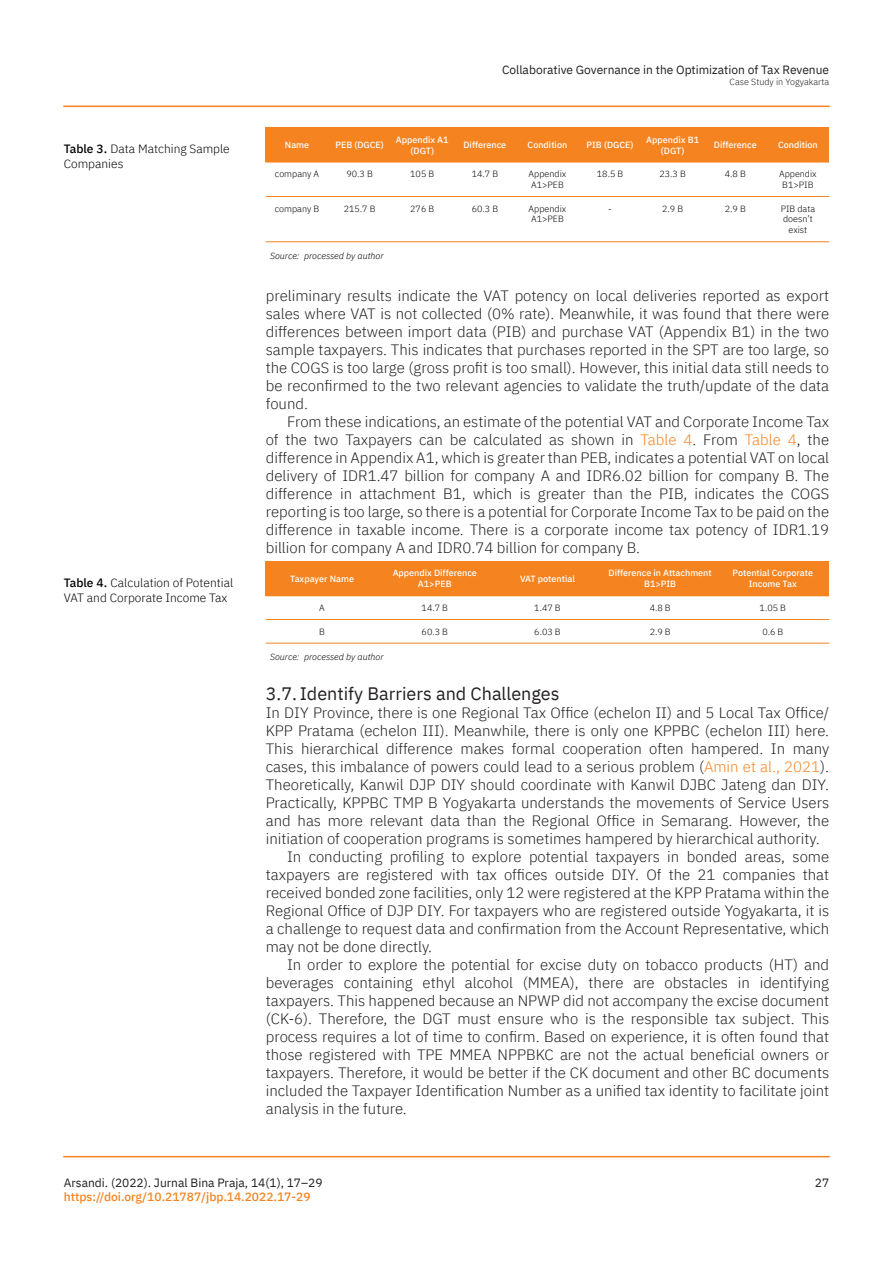
<style>
.page{position:relative;width:893px;height:1263px;background:#fff}
.page>*{position:absolute;margin:0;border:0;box-sizing:border-box;transform-origin:0 0}
.t1{font:18px "IBM Plex Sans";color:#231f20}
.t2{font:300 15px/18px "IBM Plex Sans";color:#231f20;text-align:justify}
.t3{font:12px "IBM Plex Sans";color:#231f20}
.t4{font:300 12px/14.4px "IBM Plex Sans";color:#000}
.t5{font:500 12px "IBM Plex Sans";color:#f5831f}
.t6{font:500 9px/10.8px "IBM Plex Sans";color:#fff;text-align:center}
.t7{font:300 9px/10.8px "IBM Plex Sans";color:#000}
.t8{font:italic 300 9px "IBM Plex Sans";color:#000}
.t9{font:300 9px "IBM Plex Sans";color:#231f20}
.s1{font-weight:500}
.s2{color:#f5831f}
</style>
<div class="page">
<hr style="left:64px;top:106px;width:765px;height:1px;background:#f5831f">
<hr style="left:64px;top:1156px;width:765px;height:1px;background:#f5831f">
<div style="left:266px;top:128px;width:563px;height:34px;background:#f5831f"></div>
<hr style="left:266px;top:241px;width:563px;height:1px;background:#f5831f">
<hr style="left:266px;top:162px;width:563px;height:1px;background:#f5831f">
<hr style="left:266px;top:196px;width:563px;height:1px;background:#f5831f">
<div style="left:266px;top:561px;width:563px;height:35px;background:#f5831f"></div>
<hr style="left:266px;top:643px;width:563px;height:1px;background:#f5831f">
<hr style="left:266px;top:619px;width:563px;height:1px;background:#f5831f">
<p class="t3" style="left:502px;top:65px;width:329px">Collaborative Governance in the Optimization of Tax Revenue</p>
<p class="t9" style="left:730px;top:78px;width:101px">Case Study in Yogyakarta</p>
<p class="t4" style="left:64px;top:143px;width:168px"><span class="s1">Table 3.</span> Data Matching Sample<br>Companies</p>
<p class="t6" style="left:285px;top:140px;width:26px">Name</p>
<p class="t6" style="left:335px;top:140px;width:50px">PEB (DGCE)</p>
<p class="t6" style="left:396px;top:135px;width:54px">Appendix A1 (DGT)</p>
<p class="t6" style="left:463px;top:140px;width:44px">Difference</p>
<p class="t6" style="left:528px;top:140px;width:41px">Condition</p>
<p class="t6" style="left:587px;top:140px;width:49px">PIB (DGCE)</p>
<p class="t6" style="left:646px;top:135px;width:54px">Appendix B1 (DGT)</p>
<p class="t6" style="left:714px;top:140px;width:44px">Difference</p>
<p class="t6" style="left:778px;top:140px;width:41px">Condition</p>
<p class="t7" style="left:275px;top:169px;width:46px">company A</p>
<p class="t7" style="left:346px;top:169px;width:28px">90.3 B</p>
<p class="t7" style="left:410px;top:169px;width:26px">105 B</p>
<p class="t7" style="left:472px;top:169px;width:28px">14.7 B</p>
<p class="t7" style="left:529px;top:169px;width:39px">Appendix<br>A1&gt;PEB</p>
<p class="t7" style="left:597px;top:169px;width:28px">18.5 B</p>
<p class="t7" style="left:659px;top:169px;width:28px">23.3 B</p>
<p class="t7" style="left:725px;top:169px;width:23px">4.8 B</p>
<p class="t7" style="left:779px;top:169px;width:39px;text-align:center">Appendix<br>B1&gt;PIB</p>
<p class="t7" style="left:275px;top:204px;width:46px">company B</p>
<p class="t7" style="left:344px;top:204px;width:33px">215.7 B</p>
<p class="t7" style="left:410px;top:204px;width:26px">276 B</p>
<p class="t7" style="left:472px;top:204px;width:28px">60.3 B</p>
<p class="t7" style="left:529px;top:204px;width:39px">Appendix<br>A1&gt;PEB</p>
<p class="t7" style="left:608px;top:204px;width:5px">-</p>
<p class="t7" style="left:662px;top:204px;width:23px">2.9 B</p>
<p class="t7" style="left:725px;top:204px;width:23px">2.9 B</p>
<p class="t7" style="left:781px;top:204px;width:36px;text-align:center">PIB data doesn’t exist</p>
<p class="t8" style="left:270px;top:252px;width:115px">Source: processed by author</p>
<p class="t2" style="left:266px;top:287px;width:565px">preliminary results indicate the VAT potency on local deliveries reported as export sales where VAT is not collected (0% rate). Meanwhile, it was found that there were differences between import data (PIB) and purchase VAT (Appendix B1) in the two sample taxpayers. This indicates that purchases reported in the SPT are too large, so the COGS is too large (gross profit is too small). However, this initial data still needs to be reconfirmed to the two relevant agencies to validate the truth/update of the data found.</p>
<p class="t2" style="left:266px;top:413px;width:565px;text-indent:21px">From these indications, an estimate of the potential VAT and Corporate Income Tax of the two Taxpayers can be calculated as shown in <span class="s2">Table 4</span>. From <span class="s2">Table 4</span>, the difference in Appendix A1, which is greater than PEB, indicates a potential VAT on local delivery of IDR1.47 billion for company A and IDR6.02 billion for company B. The difference in attachment B1, which is greater than the PIB, indicates the COGS reporting is too large, so there is a potential for Corporate Income Tax to be paid on the difference in taxable income. There is a corporate income tax potency of IDR1.19 billion for company A and IDR0.74 billion for company B.</p>
<p class="t4" style="left:64px;top:577px;width:171px"><span class="s1">Table 4.</span> Calculation of Potential<br>VAT and Corporate Income Tax</p>
<p class="t6" style="left:290px;top:574px;width:65px">Taxpayer Name</p>
<p class="t6" style="left:393px;top:569px;width:86px">Appendix Difference<br>A1&gt;PEB</p>
<p class="t6" style="left:520px;top:574px;width:56px">VAT potential</p>
<p class="t6" style="left:609px;top:569px;width:105px">Difference in Attachment<br>B1&gt;PIB</p>
<p class="t6" style="left:733px;top:569px;width:82px">Potential Corporate<br>Income Tax</p>
<p class="t7" style="left:319px;top:603px;width:7px">A</p>
<p class="t7" style="left:422px;top:603px;width:28px">14.7 B</p>
<p class="t7" style="left:534px;top:603px;width:28px">1.47 B</p>
<p class="t7" style="left:650px;top:603px;width:23px">4.8 B</p>
<p class="t7" style="left:760px;top:603px;width:28px">1.05 B</p>
<p class="t7" style="left:319px;top:627px;width:7px">B</p>
<p class="t7" style="left:422px;top:627px;width:28px">60.3 B</p>
<p class="t7" style="left:534px;top:627px;width:28px">6.03 B</p>
<p class="t7" style="left:650px;top:627px;width:23px">2.9 B</p>
<p class="t7" style="left:762px;top:627px;width:23px">0.6 B</p>
<p class="t8" style="left:270px;top:653px;width:115px">Source: processed by author</p>
<p class="t1" style="left:266px;top:686px;width:295px">3.7. Identify Barriers and Challenges</p>
<p class="t2" style="left:266px;top:705px;width:565px">In DIY Province, there is one Regional Tax Office (echelon II) and 5 Local Tax Office/</p>
<p class="t2" style="left:266px;top:723px;width:565px">KPP Pratama (echelon III). Meanwhile, there is only one KPPBC (echelon III) here.</p>
<p class="t2" style="left:266px;top:741px;width:565px">This hierarchical difference makes formal cooperation often hampered. In many</p>
<p class="t2" style="left:266px;top:759px;width:565px">cases, this imbalance of powers could lead to a serious problem (<span class="s2">Amin et al., 2021</span>).</p>
<p class="t2" style="left:266px;top:777px;width:565px">Theoretically, Kanwil DJP DIY should coordinate with Kanwil DJBC Jateng dan DIY.</p>
<p class="t2" style="left:266px;top:795px;width:565px">Practically, KPPBC TMP B Yogyakarta understands the movements of Service Users</p>
<p class="t2" style="left:266px;top:813px;width:565px">and has more relevant data than the Regional Office in Semarang. However, the</p>
<p class="t2" style="left:266px;top:831px;width:555px">initiation of cooperation programs is sometimes hampered by hierarchical authority.</p>
<p class="t2" style="left:287px;top:849px;width:544px">In conducting profiling to explore potential taxpayers in bonded areas, some</p>
<p class="t2" style="left:266px;top:867px;width:565px">taxpayers are registered with tax offices outside DIY. Of the 21 companies that</p>
<p class="t2" style="left:266px;top:885px;width:565px">received bonded zone facilities, only 12 were registered at the KPP Pratama within the</p>
<p class="t2" style="left:266px;top:903px;width:565px">Regional Office of DJP DIY. For taxpayers who are registered outside Yogyakarta, it is</p>
<p class="t2" style="left:266px;top:921px;width:565px">a challenge to request data and confirmation from the Account Representative, which</p>
<p class="t2" style="left:266px;top:939px;width:168px">may not be done directly.</p>
<p class="t2" style="left:287px;top:957px;width:544px">In order to explore the potential for excise duty on tobacco products (HT) and</p>
<p class="t2" style="left:266px;top:975px;width:565px">beverages containing ethyl alcohol (MMEA), there are obstacles in identifying</p>
<p class="t2" style="left:266px;top:993px;width:565px">taxpayers. This happened because an NPWP did not accompany the excise document</p>
<p class="t2" style="left:266px;top:1011px;width:565px">(CK-6). Therefore, the DGT must ensure who is the responsible tax subject. This</p>
<p class="t2" style="left:266px;top:1029px;width:565px">process requires a lot of time to confirm. Based on experience, it is often found that</p>
<p class="t2" style="left:266px;top:1047px;width:565px">those registered with TPE MMEA NPPBKC are not the actual beneficial owners or</p>
<p class="t2" style="left:266px;top:1065px;width:565px">taxpayers. Therefore, it would be better if the CK document and other BC documents</p>
<p class="t2" style="left:266px;top:1083px;width:565px">included the Taxpayer Identification Number as a unified tax identity to facilitate joint</p>
<p class="t2" style="left:266px;top:1101px;width:143px">analysis in the future.</p>
<p class="t3" style="left:64px;top:1177px;width:260px">Arsandi. (2022). Jurnal Bina Praja, 14(1), 17–29</p>
<p class="t5" style="left:64px;top:1192px;width:248px">https://doi.org/10.21787/jbp.14.2022.17-29</p>
<p class="t3" style="left:815px;top:1177px;width:16px">27</p>
</div>
